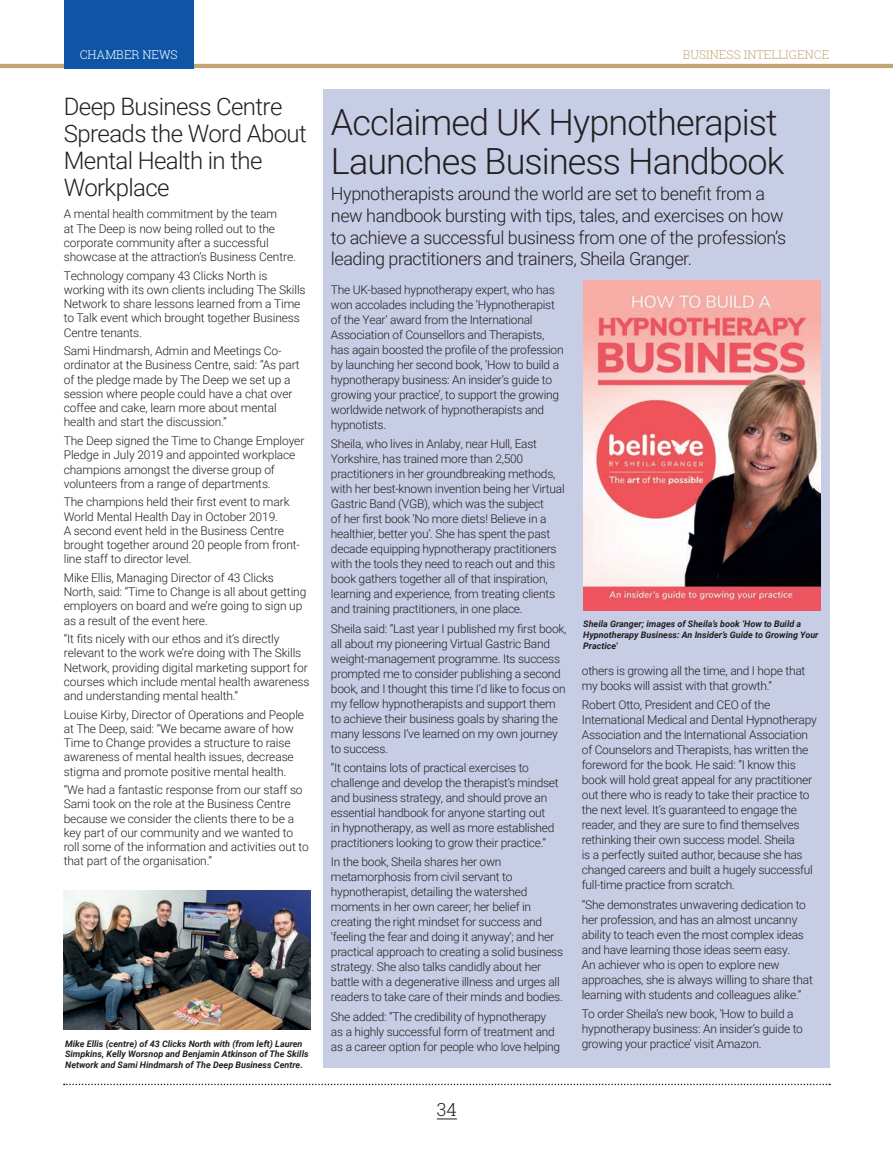
<style>
.page{position:relative;width:893px;height:1149px;background:#fff}
.page>*{position:absolute;margin:0;border:0;box-sizing:border-box;transform-origin:0 0}
.t1{font:300 36px/39px "Roboto";letter-spacing:-.025em;color:#231f20}
.t2{font:300 24px/27px "Roboto";letter-spacing:-.025em;color:#231f20}
.t3{font:300 18px/21.6px "Roboto";letter-spacing:-.025em;color:#231f20}
.t4{font:300 18px "Roboto Slab";color:#231f20}
.t5{font:300 12px/15px "Roboto";letter-spacing:-.02em;color:#231f20}
.t6{font:300 12px "Roboto Slab";color:#c4a674}
.t7{font:300 12px "Roboto Slab";color:#fff}
.t8{font:italic 700 9px/10.8px "Roboto";color:#231f20}
</style>
<div class="page">
<div style="left:323px;top:89px;width:506px;height:978px;background:#c8cde6"></div>
<svg style="left:437px;top:1118px;width:20px;height:1px"></svg>
<svg style="left:64px;top:1083px;width:766px;height:1px"></svg>
<hr style="left:0;top:64px;width:893px;height:4px;background:#c4a674">
<div style="left:64px;top:0;width:129px;height:68px;background:#0e55a5"></div>
<img style="left:64px;top:890px;width:246px;height:139px">
<img style="left:583px;top:280px;width:238px;height:330px">
<p class="t7" style="left:80px;top:46px;width:99px">CHAMBER NEWS</p>
<p class="t6" style="left:683px;top:46px;width:148px">BUSINESS INTELLIGENCE</p>
<h2 class="t2" style="left:64px;top:92px;width:245px">Deep Business Centre<br>Spreads the Word About<br>Mental Health in the<br>Workplace</h2>
<p class="t5" style="left:64px;top:206px;width:234px;line-height:14.2px">A mental health commitment by the team<br>at The Deep is now being rolled out to the corporate community after a successful showcase at the attraction’s Business Centre.</p>
<p class="t5" style="left:64px;top:268px;width:243px;line-height:14.2px">Technology company 43 Clicks North is working with its own clients including The Skills Network to share lessons learned from a Time to Talk event which brought together Business Centre tenants.</p>
<p class="t5" style="left:64px;top:343px;width:238px;line-height:14.2px">Sami Hindmarsh, Admin and Meetings Co&shy;ordinator at the Business Centre, said: “As part of the pledge made by The Deep we set up a session where people could have a chat over coffee and cake, learn more about mental health and start the discussion.”</p>
<p class="t5" style="left:64px;top:433px;width:242px;line-height:14.2px">The Deep signed the Time to Change Employer Pledge in July 2019 and appointed workplace champions amongst the diverse group of volunteers from a range of departments.</p>
<p class="t5" style="left:64px;top:494px;width:238px;line-height:14.2px">The champions held their first event to mark World Mental Health Day in October 2019.<br>A second event held in the Business Centre brought together around 20 people from front&shy;line staff to director level.</p>
<p class="t5" style="left:64px;top:570px;width:244px;line-height:14.2px">Mike Ellis, Managing Director of 43 Clicks North, said: “Time to Change is all about getting employers on board and we’re going to sign up as a result of the event here.</p>
<p class="t5" style="left:64px;top:631px;width:247px;line-height:14.2px">“It fits nicely with our ethos and it’s directly relevant to the work we’re doing with The Skills Network, providing digital marketing support for courses which include mental health awareness and understanding mental health.”</p>
<p class="t5" style="left:64px;top:706px;width:242px;line-height:14.2px">Louise Kirby, Director of Operations and People at The Deep, said: “We became aware of how Time to Change provides a structure to raise awareness of mental health issues, decrease stigma and promote positive mental health.</p>
<p class="t5" style="left:64px;top:782px;width:247px;line-height:14.2px">“We had a fantastic response from our staff so Sami took on the role at the Business Centre because we consider the clients there to be a key part of our community and we wanted to roll some of the information and activities out to that part of the organisation.”</p>
<h1 class="t1" style="left:331px;top:101px;width:455px">Acclaimed UK Hypnotherapist<br>Launches Business Handbook</h1>
<h3 class="t3" style="left:331px;top:182px;width:457px">Hypnotherapists around the world are set to benefit from a new handbook bursting with tips, tales, and exercises on how to achieve a successful business from one of the profession’s leading practitioners and trainers, Sheila Granger.</h3>
<p class="t5" style="left:331px;top:281px;width:234px">The UK-based hypnotherapy expert, who has won accolades including the ‘Hypnotherapist of the Year’ award from the International Association of Counsellors and Therapists, has again boosted the profile of the profession by launching her second book, ‘How to build a hypnotherapy business: An insider’s guide to growing your practice’, to support the growing worldwide network of hypnotherapists and hypnotists.</p>
<p class="t5" style="left:331px;top:436px;width:235px">Sheila, who lives in Anlaby, near Hull, East Yorkshire, has trained more than 2,500 practitioners in her groundbreaking methods, with her best-known invention being her Virtual Gastric Band (VGB), which was the subject<br>of her first book ‘No more diets! Believe in a healthier, better you’. She has spent the past decade equipping hypnotherapy practitioners with the tools they need to reach out and this book gathers together all of that inspiration, learning and experience, from treating clients and training practitioners, in one place.</p>
<p class="t5" style="left:331px;top:620px;width:237px">Sheila said: “Last year I published my first book, all about my pioneering Virtual Gastric Band weight-management programme. Its success prompted me to consider publishing a second book, and I thought this time I’d like to focus on my fellow hypnotherapists and support them to achieve their business goals by sharing the many lessons I’ve learned on my own journey to success.</p>
<p class="t5" style="left:331px;top:759px;width:229px">“It contains lots of practical exercises to challenge and develop the therapist’s mindset and business strategy, and should prove an essential handbook for anyone starting out<br>in hypnotherapy, as well as more established practitioners looking to grow their practice.”</p>
<p class="t5" style="left:331px;top:853px;width:234px">In the book, Sheila shares her own metamorphosis from civil servant to hypnotherapist, detailing the watershed moments in her own career; her belief in creating the right mindset for success and ‘feeling the fear and doing it anyway’; and her practical approach to creating a solid business strategy. She also talks candidly about her battle with a degenerative illness and urges all readers to take care of their minds and bodies.</p>
<p class="t5" style="left:331px;top:1008px;width:231px">She added: “The credibility of hypnotherapy as a highly successful form of treatment and as a career option for people who love helping</p>
<p class="t8" style="left:583px;top:618px;width:237px">Sheila Granger; images of Sheila’s book ‘How to Build a<br>Hypnotherapy Business: An Insider’s Guide to Growing Your<br>Practice’</p>
<p class="t5" style="left:582px;top:662px;width:225px">others is growing all the time, and I hope that my books will assist with that growth.”</p>
<p class="t5" style="left:582px;top:697px;width:236px">Robert Otto, President and CEO of the International Medical and Dental Hypnotherapy Association and the International Association of Counselors and Therapists, has written the foreword for the book. He said: “I know this book will hold great appeal for any practitioner out there who is ready to take their practice to the next level. It’s guaranteed to engage the reader, and they are sure to find themselves rethinking their own success model. Sheila<br>is a perfectly suited author, because she has changed careers and built a hugely successful full-time practice from scratch.</p>
<p class="t5" style="left:582px;top:896px;width:233px">“She demonstrates unwavering dedication to her profession, and has an almost uncanny ability to teach even the most complex ideas and have learning those ideas seem easy.<br>An achiever who is open to explore new approaches, she is always willing to share that learning with students and colleagues alike.”</p>
<p class="t5" style="left:582px;top:1005px;width:223px">To order Sheila’s new book, ‘How to build a hypnotherapy business: An insider’s guide to growing your practice’ visit Amazon.</p>
<p class="t8" style="left:65px;top:1037px;width:245px">Mike Ellis (centre) of 43 Clicks North with (from left) Lauren<br>Simpkins, Kelly Worsnop and Benjamin Atkinson of The Skills<br>Network and Sami Hindmarsh of The Deep Business Centre.</p>
<h3 class="t4" style="left:437px;top:1096px;width:22px">34</h3>
</div>
